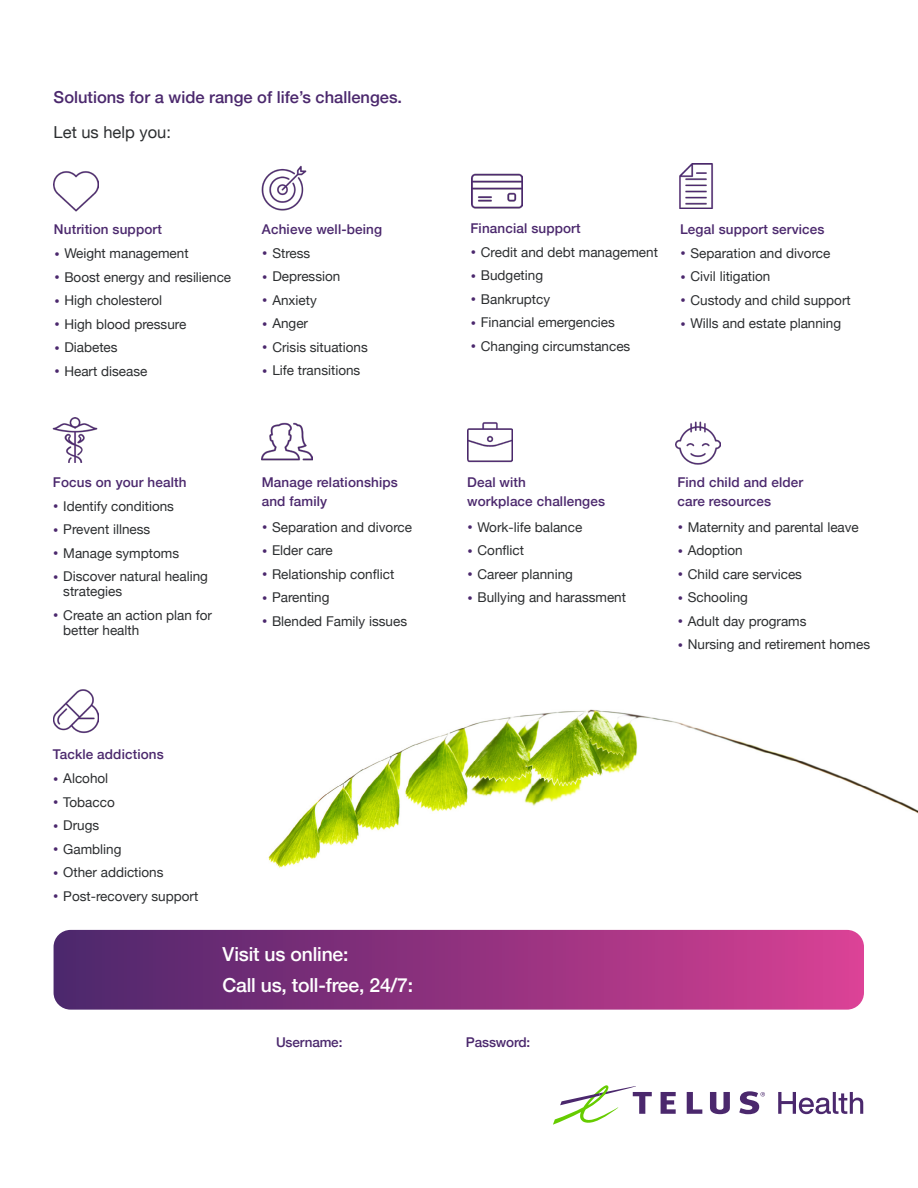
<style>
.page{position:relative;width:918px;height:1188px;background:#fff}
.page>*{position:absolute;margin:0;border:0;box-sizing:border-box;transform-origin:0 0}
.t1{font:500 19.35px "Helvetica Neue";letter-spacing:-.01em;color:#fff}
.t2{font:500 16.5px "Helvetica Neue";color:#4b286d}
.t3{font:16.5px "Helvetica Neue";color:#2c2e30}
.t4{font:13.5px/15px "Helvetica Neue";color:#2c2e30}
.t5{font:500 13.5px/19.5px "Helvetica Neue";letter-spacing:.01em;color:#4b286d}
.t6{font:500 13.5px "Helvetica Neue";letter-spacing:-.01em;color:#4b286d}
.s1{font-size:16.5px;color:#4b286d}
</style>
<div class="page">
<svg style="left:661px;top:1092px;width:15px;height:22px"></svg>
<svg style="left:687px;top:1092px;width:15px;height:22px"></svg>
<svg style="left:710px;top:1092px;width:20px;height:22px"></svg>
<svg style="left:553px;top:1085px;width:99px;height:40px"></svg>
<svg style="left:739px;top:1091px;width:26px;height:23px"></svg>
<svg style="left:778px;top:1092px;width:85px;height:22px"></svg>
<img style="left:268px;top:709px;width:650px;height:159px">
<svg style="left:54px;top:930px;width:810px;height:80px;background:#923480"></svg>
<img style="left:467px;top:422px;width:45px;height:41px">
<img style="left:262px;top:422px;width:50px;height:39px">
<img style="left:53px;top:417px;width:45px;height:45px">
<img style="left:54px;top:171px;width:45px;height:41px">
<img style="left:262px;top:166px;width:45px;height:45px">
<img style="left:472px;top:173px;width:50px;height:36px">
<img style="left:679px;top:164px;width:34px;height:45px">
<img style="left:54px;top:689px;width:45px;height:45px">
<img style="left:675px;top:421px;width:45px;height:44px">
<p class="t2" style="left:54px;top:84px;width:350px">Solutions for a wide range of life’s challenges.</p>
<p class="t3" style="left:54px;top:121px;width:119px">Let us help you:</p>
<p class="t5" style="left:54px;top:219px;width:109px">Nutrition support</p>
<p class="t4" style="left:54px;top:247px;width:136px"><span class="s1">•</span> Weight management</p>
<p class="t4" style="left:54px;top:270px;width:179px"><span class="s1">•</span> Boost energy and resilience</p>
<p class="t4" style="left:54px;top:294px;width:110px"><span class="s1">•</span> High cholesterol</p>
<p class="t4" style="left:54px;top:317px;width:134px"><span class="s1">•</span> High blood pressure</p>
<p class="t4" style="left:54px;top:341px;width:65px"><span class="s1">•</span> Diabetes</p>
<p class="t4" style="left:54px;top:364px;width:95px"><span class="s1">•</span> Heart disease</p>
<p class="t5" style="left:262px;top:218px;width:122px">Achieve well-being</p>
<p class="t4" style="left:262px;top:246px;width:50px"><span class="s1">•</span> Stress</p>
<p class="t4" style="left:262px;top:270px;width:80px"><span class="s1">•</span> Depression</p>
<p class="t4" style="left:262px;top:293px;width:56px"><span class="s1">•</span> Anxiety</p>
<p class="t4" style="left:262px;top:317px;width:48px"><span class="s1">•</span> Anger</p>
<p class="t4" style="left:262px;top:340px;width:107px"><span class="s1">•</span> Crisis situations</p>
<p class="t4" style="left:262px;top:364px;width:100px"><span class="s1">•</span> Life transitions</p>
<p class="t5" style="left:470px;top:217px;width:112px">Financial support</p>
<p class="t4" style="left:470px;top:245px;width:189px"><span class="s1">•</span> Credit and debt management</p>
<p class="t4" style="left:470px;top:269px;width:74px"><span class="s1">•</span> Budgeting</p>
<p class="t4" style="left:470px;top:292px;width:81px"><span class="s1">•</span> Bankruptcy</p>
<p class="t4" style="left:470px;top:316px;width:146px"><span class="s1">•</span> Financial emergencies</p>
<p class="t4" style="left:470px;top:339px;width:161px"><span class="s1">•</span> Changing circumstances</p>
<p class="t5" style="left:680px;top:218px;width:146px">Legal support services</p>
<p class="t4" style="left:680px;top:246px;width:152px"><span class="s1">•</span> Separation and divorce</p>
<p class="t4" style="left:680px;top:270px;width:92px"><span class="s1">•</span> Civil litigation</p>
<p class="t4" style="left:680px;top:293px;width:172px"><span class="s1">•</span> Custody and child support</p>
<p class="t4" style="left:680px;top:317px;width:163px"><span class="s1">•</span> Wills and estate planning</p>
<p class="t5" style="left:53px;top:471px;width:135px">Focus on your health</p>
<p class="t4" style="left:53px;top:499px;width:123px"><span class="s1">•</span> Identify conditions</p>
<p class="t4" style="left:53px;top:523px;width:99px"><span class="s1">•</span> Prevent illness</p>
<p class="t4" style="left:53px;top:546px;width:128px"><span class="s1">•</span> Manage symptoms</p>
<p class="t4" style="left:63px;top:570px;width:146px;text-indent:-10px"><span class="s1">•</span> Discover natural healing strategies</p>
<p class="t4" style="left:63px;top:608px;width:150px;text-indent:-10px"><span class="s1">•</span> Create an action plan for better health</p>
<p class="t5" style="left:262px;top:471px;width:138px">Manage relationships and family</p>
<p class="t5" style="left:467px;top:471px;width:139px">Deal with<br>workplace challenges</p>
<p class="t4" style="left:262px;top:520px;width:152px"><span class="s1">•</span> Separation and divorce</p>
<p class="t4" style="left:262px;top:544px;width:73px"><span class="s1">•</span> Elder care</p>
<p class="t4" style="left:262px;top:567px;width:134px"><span class="s1">•</span> Relationship conflict</p>
<p class="t4" style="left:262px;top:591px;width:69px"><span class="s1">•</span> Parenting</p>
<p class="t4" style="left:262px;top:614px;width:147px"><span class="s1">•</span> Blended Family issues</p>
<p class="t4" style="left:467px;top:520px;width:117px"><span class="s1">•</span> Work-life balance</p>
<p class="t4" style="left:467px;top:544px;width:58px"><span class="s1">•</span> Conflict</p>
<p class="t4" style="left:467px;top:567px;width:107px"><span class="s1">•</span> Career planning</p>
<p class="t4" style="left:467px;top:591px;width:160px"><span class="s1">•</span> Bullying and harassment</p>
<p class="t5" style="left:53px;top:744px;width:112px">Tackle addictions</p>
<p class="t4" style="left:53px;top:772px;width:57px"><span class="s1">•</span> Alcohol</p>
<p class="t4" style="left:53px;top:795px;width:63px"><span class="s1">•</span> Tobacco</p>
<p class="t4" style="left:53px;top:819px;width:48px"><span class="s1">•</span> Drugs</p>
<p class="t4" style="left:53px;top:842px;width:70px"><span class="s1">•</span> Gambling</p>
<p class="t4" style="left:53px;top:866px;width:112px"><span class="s1">•</span> Other addictions</p>
<p class="t4" style="left:53px;top:889px;width:147px"><span class="s1">•</span> Post-recovery support</p>
<h1 class="t1" style="left:223px;top:939px;width:127px">Visit us online:</h1>
<h1 class="t1" style="left:222px;top:970px;width:192px">Call us, toll-free, 24/7:</h1>
<p class="t6" style="left:276px;top:1031px;width:68px">Username:</p>
<p class="t6" style="left:466px;top:1031px;width:66px">Password:</p>
<p class="t5" style="left:677px;top:471px;width:127px">Find child and elder care resources</p>
<p class="t4" style="left:677px;top:520px;width:183px"><span class="s1">•</span> Maternity and parental leave</p>
<p class="t4" style="left:677px;top:544px;width:67px"><span class="s1">•</span> Adoption</p>
<p class="t4" style="left:677px;top:567px;width:126px"><span class="s1">•</span> Child care services</p>
<p class="t4" style="left:677px;top:591px;width:72px"><span class="s1">•</span> Schooling</p>
<p class="t4" style="left:677px;top:614px;width:131px"><span class="s1">•</span> Adult day programs</p>
<p class="t4" style="left:677px;top:638px;width:194px"><span class="s1">•</span> Nursing and retirement homes</p>
</div>
